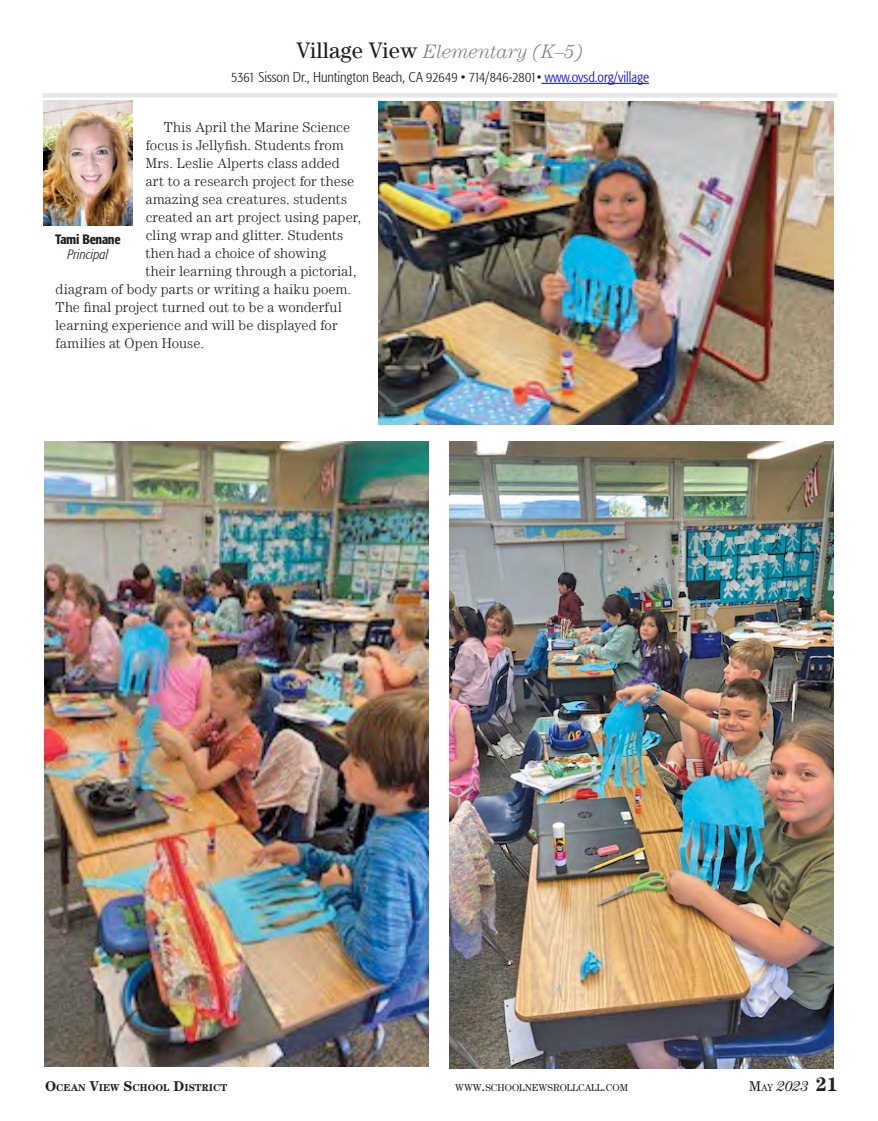
<style>
.page{position:relative;width:878px;height:1121px;background:#fff}
.page>*{position:absolute;margin:0;border:0;box-sizing:border-box;transform-origin:0 0}
.t1{font:italic 300 19.5px "Century LT";letter-spacing:-.005em;color:#808285}
.t2{font:300 14.25px "Century LT";letter-spacing:.01em;color:#231f20}
.t3{font:300 condensed 14.25px "Formata";color:#231f20}
.t4{font:italic 14.25px "Century LT";color:#231f20}
.t5{font:500 condensed 13.5px "Formata";letter-spacing:-.02em;color:#231f20}
.t6{font:italic 300 condensed 13.5px "Formata";letter-spacing:.005em;color:#231f20}
.t7{font:10.05px "Century LT";color:#231f20}
.t8{font:700 10.05px "Century LT";color:#231f20}
.s1{font-weight:400;font-style:normal;font-size:22.5px;color:#231f20}
.s2{color:#00f}
.s3{font-size:14.25px}
.s4{font-style:normal}
.s5{font-style:normal;font-size:10.05px}
.s6{font-weight:700;font-style:normal;font-size:19.5px}
</style>
<div class="page">
<img style="left:44px;top:100px;width:88px;height:126px">
<div style="left:43px;top:93px;width:794px;height:5px;background:#e6e7e8"></div>
<hr style="left:541px;top:83px;width:108px;height:1px;background:#00f">
<img style="left:45px;top:441px;width:383px;height:625px">
<img style="left:449px;top:441px;width:384px;height:627px">
<img style="left:379px;top:101px;width:454px;height:323px">
<h1 class="t1" style="left:296px;top:41px;width:288px"><span class="s1">Village View</span> Elementary (K–5)</h1>
<p class="t3" style="left:231px;top:69px;width:419px">5361 Sisson Dr., Huntington Beach, CA 92649 • 714/846-2801• <span class="s2">www.ovsd.org/village</span></p>
<p class="t2" style="left:164px;top:119px;width:188px">This April the Marine Science</p>
<p class="t2" style="left:146px;top:137px;width:199px">focus is Jellyfish. Students from</p>
<p class="t2" style="left:146px;top:155px;width:195px">Mrs. Leslie Alperts class added</p>
<p class="t2" style="left:146px;top:173px;width:210px">art to a research project for these</p>
<p class="t2" style="left:146px;top:191px;width:203px">amazing sea creatures. students</p>
<p class="t2" style="left:146px;top:209px;width:217px">created an art project using paper,</p>
<p class="t2" style="left:146px;top:227px;width:199px">cling wrap and glitter. Students</p>
<p class="t2" style="left:146px;top:245px;width:182px">then had a choice of showing</p>
<p class="t2" style="left:146px;top:263px;width:212px">their learning through a pictorial,</p>
<p class="t2" style="left:56px;top:281px;width:297px">diagram of body parts or writing a haiku poem.</p>
<p class="t2" style="left:56px;top:299px;width:287px">The final project turned out to be a wonderful</p>
<p class="t2" style="left:56px;top:317px;width:283px">learning experience and will be displayed for</p>
<p class="t2" style="left:56px;top:335px;width:150px">families at Open House.</p>
<p class="t5" style="left:55px;top:231px;width:67px">Tami Benane</p>
<p class="t6" style="left:67px;top:247px;width:42px">Principal</p>
<p class="t8" style="left:45px;top:1081px;width:184px"><span class="s3">O</span>CEAN <span class="s3">V</span>IEW <span class="s3">S</span>CHOOL <span class="s3">D</span>ISTRICT</p>
<p class="t7" style="left:455px;top:1081px;width:174px">WWW<span class="s3">.</span>SCHOOLNEWSROLLCALL<span class="s3">.</span>COM</p>
<p class="t4" style="left:749px;top:1077px;width:90px"><span class="s4">M</span><span class="s5">AY</span> 2023 <span class="s6">21</span></p>
</div>
